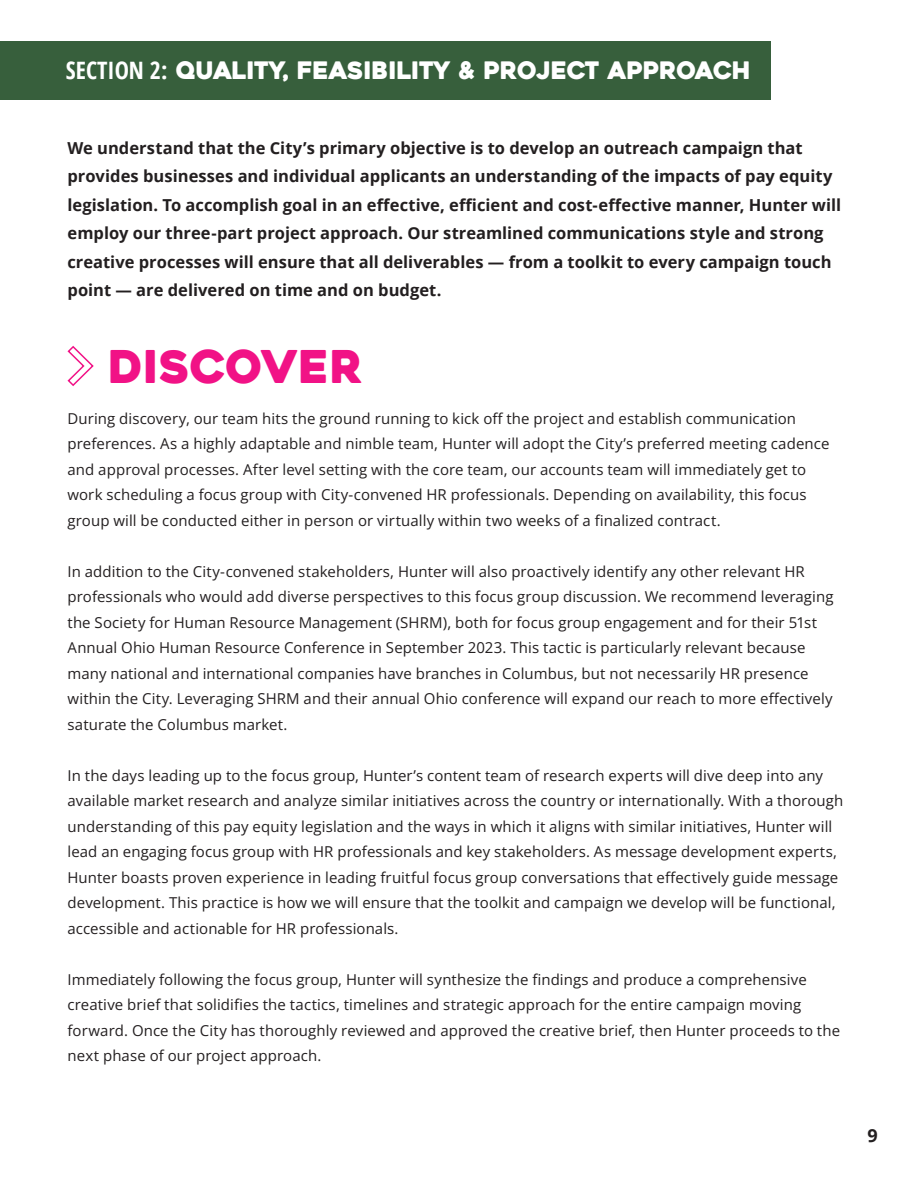
<style>
.page{position:relative;width:918px;height:1188px;background:#fff}
.page>*{position:absolute;margin:0;border:0;box-sizing:border-box;transform-origin:0 0}
.t1{font:45px "Heavitas";color:#f11286}
.t2{font:24px "Heavitas";color:#fff}
.t3{font:700 18px "Open Sans";color:#231f20}
.t4{font:700 16.5px/28.5px "Open Sans";color:#231f20}
.t5{font:15px/25.5px "Open Sans";letter-spacing:.005em;color:#231f20}
.s1{font-family:"Open Sans";font-weight:700;font-stretch:condensed}
</style>
<div class="page">
<svg style="left:67px;top:345px;width:27px;height:42px"></svg>
<div style="left:0;top:41px;width:770px;height:58px;background:#375f3c"></div>
<p class="t2" style="left:66px;top:56px;width:687px"><span class="s1">SECTION 2:</span> QUALITY, FEASIBILITY &amp; PROJECT APPROACH</p>
<p class="t4" style="left:68px;top:133px;width:775px">We understand that the City’s primary objective is to develop an outreach campaign that provides businesses and individual applicants an understanding of the impacts of pay equity legislation. To accomplish goal in an effective, efficient and cost-effective manner, Hunter will employ our three-part project approach. Our streamlined communications style and strong creative processes will ensure that all deliverables — from a toolkit to every campaign touch point — are delivered on time and on budget.</p>
<p class="t1" style="left:108px;top:339px;width:256px">DISCOVER</p>
<p class="t5" style="left:68px;top:405px;width:763px">During discovery, our team hits the ground running to kick off the project and establish communication preferences. As a highly adaptable and nimble team, Hunter will adopt the City’s preferred meeting cadence and approval processes. After level setting with the core team, our accounts team will immediately get to work scheduling a focus group with City-convened HR professionals. Depending on availability, this focus group will be conducted either in person or virtually within two weeks of a finalized contract.</p>
<p class="t5" style="left:68px;top:558px;width:768px">In addition to the City-convened stakeholders, Hunter will also proactively identify any other relevant HR professionals who would add diverse perspectives to this focus group discussion. We recommend leveraging the Society for Human Resource Management (SHRM), both for focus group engagement and for their 51st Annual Ohio Human Resource Conference in September 2023. This tactic is particularly relevant because many national and international companies have branches in Columbus, but not necessarily HR presence within the City. Leveraging SHRM and their annual Ohio conference will expand our reach to more effectively saturate the Columbus market.</p>
<p class="t5" style="left:68px;top:762px;width:777px">In the days leading up to the focus group, Hunter’s content team of research experts will dive deep into any available market research and analyze similar initiatives across the country or internationally. With a thorough understanding of this pay equity legislation and the ways in which it aligns with similar initiatives, Hunter will lead an engaging focus group with HR professionals and key stakeholders. As message development experts, Hunter boasts proven experience in leading fruitful focus group conversations that effectively guide message development. This practice is how we will ensure that the toolkit and campaign we develop will be functional, accessible and actionable for HR professionals.</p>
<p class="t5" style="left:68px;top:966px;width:774px">Immediately following the focus group, Hunter will synthesize the findings and produce a comprehensive creative brief that solidifies the tactics, timelines and strategic approach for the entire campaign moving forward. Once the City has thoroughly reviewed and approved the creative brief, then Hunter proceeds to the next phase of our project approach.</p>
<p class="t3" style="left:868px;top:1122px;width:12px">9</p>
</div>
